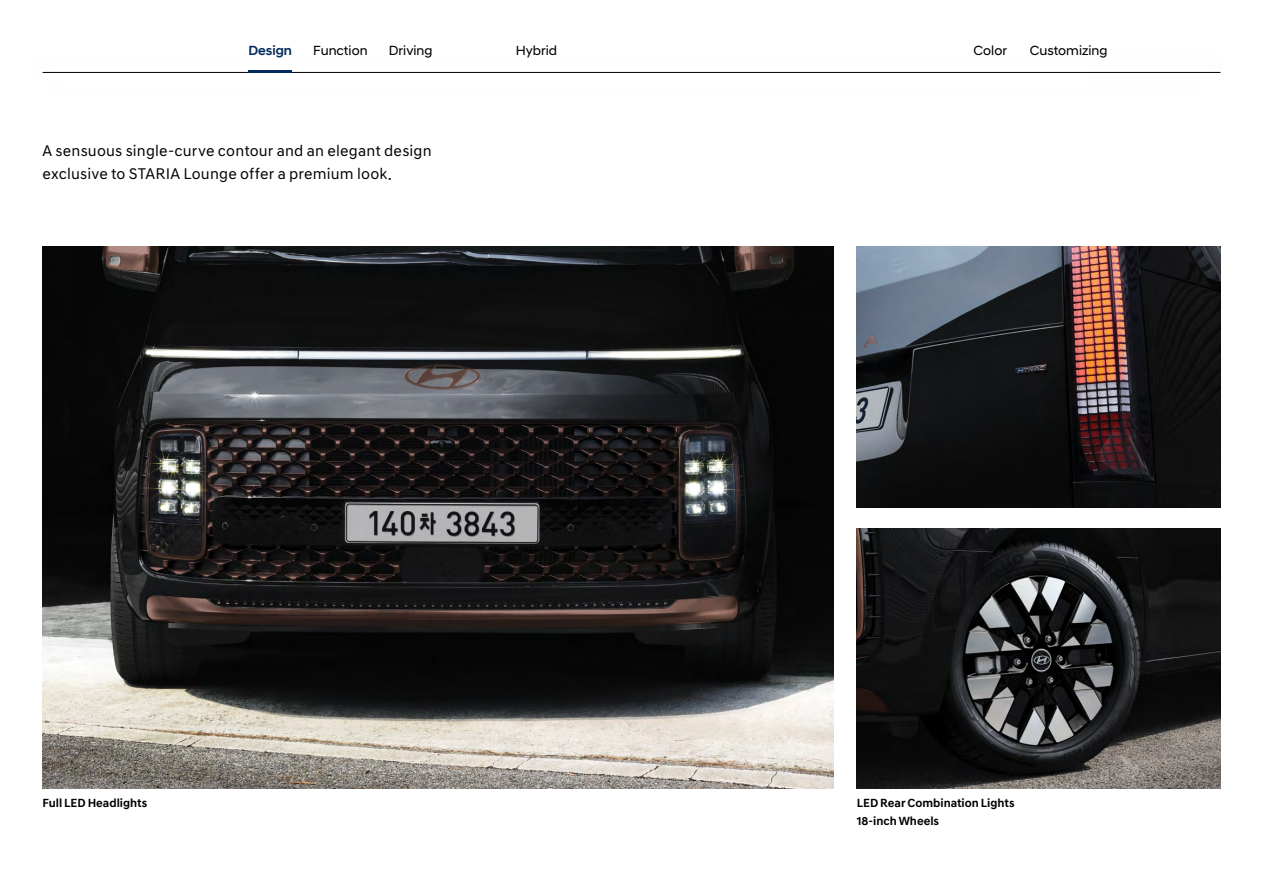
<style>
.page{position:relative;width:1263px;height:893px;background:#fff}
.page>*{position:absolute;margin:0;border:0;box-sizing:border-box;transform-origin:0 0}
.t1{font:15.75px/22.5px "Hyundai Sans Text KROTF Regular";letter-spacing:.01em;color:#000}
.t2{font:13.5px "Hyundai Sans Head KROTF Regular";color:#000}
.t3{font:13.5px "Hyundai Sans Head KROTF Medium";color:#002b5e}
.t4{font:12px/18px "Hyundai Sans Text KROTF Bold";color:#000}
</style>
<div class="page">
<img style="left:857px;top:247px;width:363px;height:260px">
<img style="left:857px;top:528px;width:363px;height:261px">
<img style="left:43px;top:247px;width:791px;height:542px">
<hr style="left:43px;top:72px;width:1177px;height:1px;background:#000">
<hr style="left:248px;top:70px;width:44px;height:3px;background:#002b5e">
<p class="t3" style="left:248px;top:43px;width:45px">Design</p>
<p class="t2" style="left:313px;top:43px;width:56px">Function</p>
<p class="t2" style="left:389px;top:43px;width:45px">Driving</p>
<p class="t2" style="left:516px;top:43px;width:43px">Hybrid</p>
<p class="t2" style="left:974px;top:43px;width:35px">Color</p>
<p class="t2" style="left:1030px;top:43px;width:79px">Customizing</p>
<p class="t1" style="left:43px;top:140px;width:391px">A sensuous single-curve contour and an elegant design exclusive to STARIA Lounge offer a premium look.</p>
<p class="t4" style="left:43px;top:794px;width:106px">Full LED Headlights</p>
<p class="t4" style="left:857px;top:794px;width:159px">LED Rear Combination Lights<br>18-inch Wheels</p>
</div>
